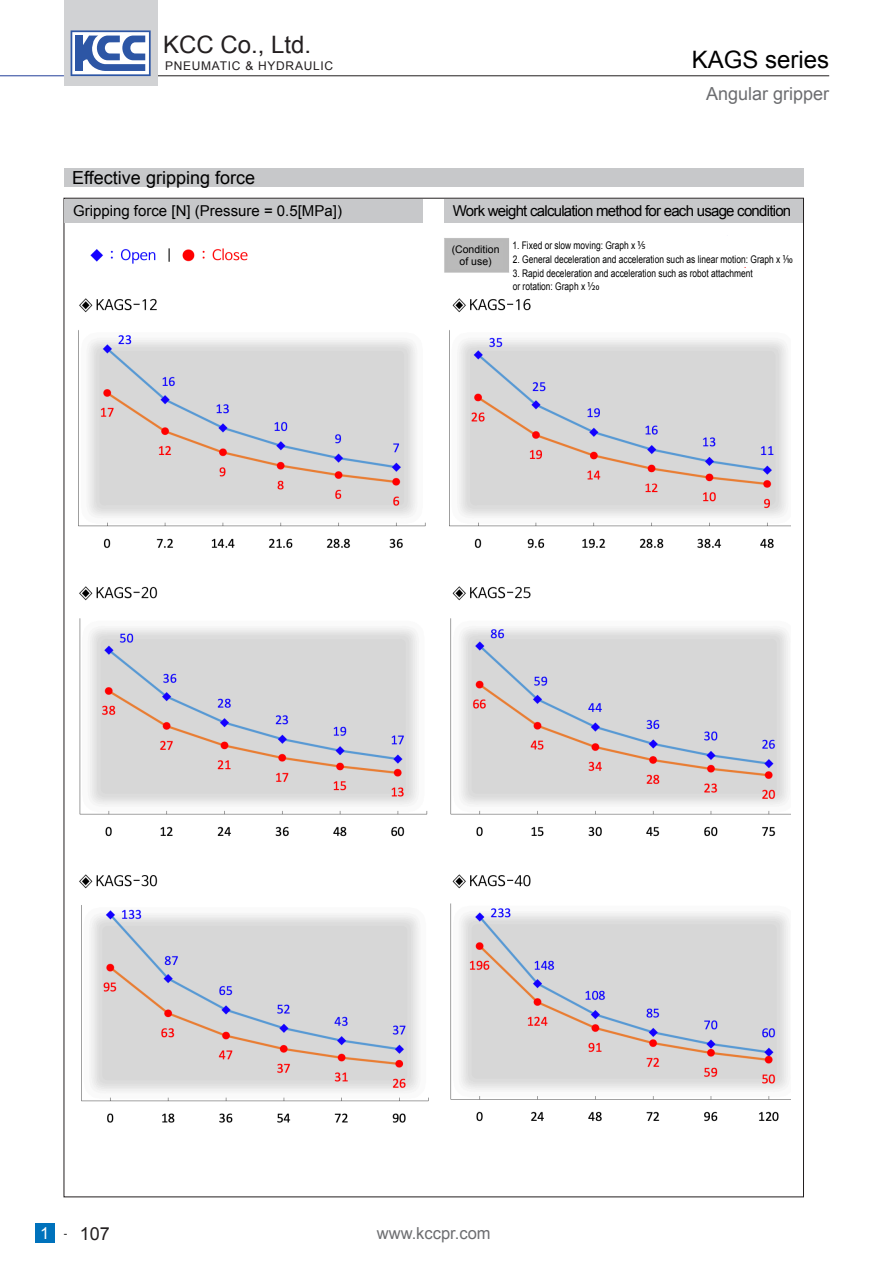
<style>
.page{position:relative;width:893px;height:1263px;background:#fff}
.page>*{position:absolute;margin:0;border:0;box-sizing:border-box;transform-origin:0 0}
.t1{font:24px "Arial";color:#231f20}
.t2{font:24px "Arial";color:#000}
.t3{font:18px "Arial";color:#000}
.t4{font:18px "Arial";color:#6c6d70}
.t5{font:18px "Arial";color:#231f20}
.t6{font:16.5px "Arial";color:#6c6d70}
.t7{font:15px "Arial";letter-spacing:-.05em;color:#000}
.t8{font:15px "Arial";color:#000}
.t9{font:12px "Arial";letter-spacing:.06em;color:#231f20}
.t10{font:10.5px/13px "Arial";color:#000;scale:.8 1}
.t11{font:10.5px "Arial";color:#000}
.s1{font-family:"Myriad Pro";font-size:12px}
.s2{font-size:16.5px;color:#fff}
.s3{font-size:10.5px;color:#000}
</style>
<div class="page">
<div style="left:35px;top:1223px;width:19px;height:20px;background:#0072bc"></div>
<hr style="left:0;top:75px;width:64px;height:1px;background:#223f99">
<hr style="left:157px;top:75px;width:672px;height:1px;background:#231f20">
<div style="left:64px;top:0;width:93px;height:85px;background:#d1d2d4"></div>
<svg style="left:71px;top:30px;width:80px;height:46px"></svg>
<div style="left:64px;top:168px;width:740px;height:19px;background:#c7c8ca"></div>
<div style="left:65px;top:199px;width:358px;height:23px;background:#c7c8ca"></div>
<div style="left:444px;top:199px;width:359px;height:23px;background:#c7c8ca"></div>
<img style="left:78px;top:238px;width:713px;height:885px">
<div style="left:448px;top:242px;width:55px;height:26px;background:#bababa"></div>
<div style="left:512px;top:237px;width:226px;height:17px;background:#fff"></div>
<div style="left:513px;top:253px;width:289px;height:13px;background:#fff"></div>
<div style="left:513px;top:268px;width:247px;height:25px;background:#fff"></div>
<h1 class="t1" style="left:163px;top:29px;width:150px">KCC Co., Ltd.</h1>
<p class="t9" style="left:165px;top:58px;width:170px">PNEUMATIC &amp; HYDRAULIC</p>
<p class="t2" style="left:692px;top:44px;width:139px">KAGS series</p>
<p class="t4" style="left:706px;top:82px;width:125px">Angular gripper</p>
<p class="t3" style="left:72px;top:166px;width:184px">Effective gripping force</p>
<p class="t8" style="left:73px;top:201px;width:270px">Gripping force [N] (Pressure = 0.5[MPa])</p>
<p class="t7" style="left:453px;top:201px;width:340px">Work weight calculation method for each usage condition</p>
<p class="t11" style="left:452px;top:242px;width:49px">(Condition</p>
<p class="t11" style="left:460px;top:254px;width:34px">of use)</p>
<p class="t10" style="left:512px;top:239px;width:168px">1. Fixed or slow moving: Graph x <span class="s1">1/5</span></p>
<p class="t10" style="left:513px;top:253px;width:352px">2. General deceleration and acceleration such as linear motion: Graph x <span class="s1">1/10</span></p>
<p class="t10" style="left:513px;top:267px;width:301px">3. Rapid deceleration and acceleration such as robot attachment or rotation: Graph x <span class="s1">1/20</span></p>
<h2 class="t5" style="left:40px;top:1221px;width:71px"><span class="s2">1</span> <span class="s3">-</span> 107</h2>
<h3 class="t6" style="left:377px;top:1222px;width:115px">www.kccpr.com</h3>
</div>
